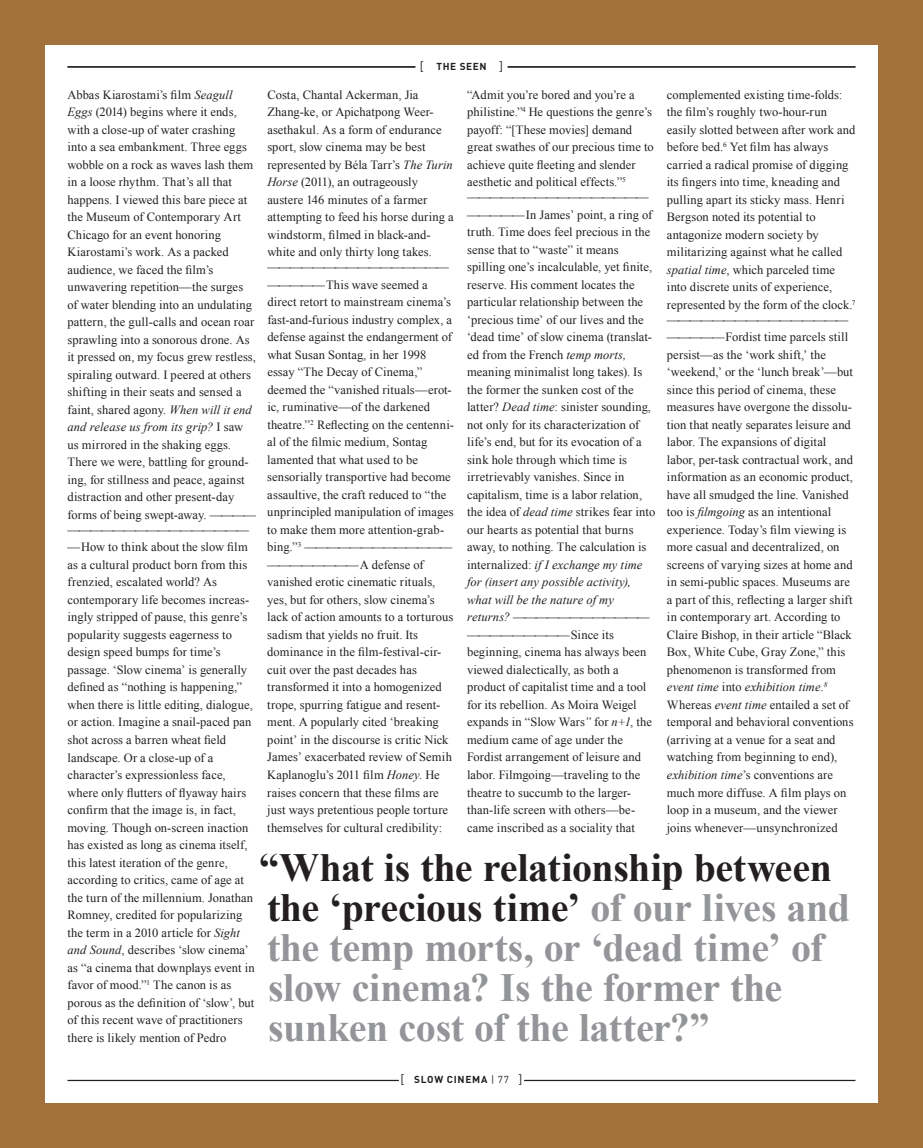
<style>
.page{position:relative;width:923px;height:1148px;background:#fff}
.page>*{position:absolute;margin:0;border:0;box-sizing:border-box;transform-origin:0 0}
.t1{font:700 40px/40px "Times New Roman";letter-spacing:-.01em;color:#939598}
.t2{font:12.5px/17.5px "Times New Roman";letter-spacing:.005em;color:#231f20}
.t3{font:12.5px "DIN Pro";color:#231f20}
.t4{font:700 10px "DIN Pro";letter-spacing:.07em;color:#231f20}
.s1{font-weight:400;font-size:12.5px}
.s2{font-style:italic}
.s3{color:#231f20}
.s4{font-weight:400}
</style>
<div class="page">
<div style="left:0;top:0;width:922px;height:1148px;background:#a3713c"></div>
<div style="left:45px;top:45px;width:833px;height:1057px;background:#fff"></div>
<hr style="left:68px;top:1079px;width:331px;height:2px;background:#231f20">
<hr style="left:524px;top:1079px;width:331px;height:2px;background:#231f20">
<hr style="left:507px;top:66px;width:348px;height:2px;background:#231f20">
<hr style="left:68px;top:66px;width:347px;height:2px;background:#231f20">
<p class="t3" style="left:420px;top:58px;width:5px">[</p>
<p class="t4" style="left:436px;top:60px;width:68px">THE SEEN <span class="s1">]</span></p>
<p class="t2" style="left:68px;top:86px;width:190px">Abbas Kiarostami’s film <span class="s2">Seagull Eggs</span> (2014) begins where it ends, with a close-up of water crashing into a sea embankment. Three eggs wobble on a rock as waves lash them in a loose rhythm. That’s all that happens. I viewed this bare piece at the Museum of Contemporary Art Chicago for an event honoring Kiarostami’s work. As a packed audience, we faced the film’s unwavering repetition—the surges of water blending into an undulating pattern, the gull-calls and ocean roar sprawling into a sonorous drone. As it pressed on, my focus grew restless, spiraling outward. I peered at others shifting in their seats and sensed a faint, shared agony. <span class="s2">When will it end and release us from its grip?</span> I saw us mirrored in the shaking eggs.<br>There we were, battling for ground&shy;ing, for stillness and peace, against distraction and other present-day forms of being swept-away. ————</p>
<p class="t2" style="left:68px;top:521px;width:183px">————————————————</p>
<p class="t2" style="left:68px;top:538px;width:189px">— How to think about the slow film as a cultural product born from this frenzied, escalated world? As contemporary life becomes increas&shy;ingly stripped of pause, this genre’s popularity suggests eagerness to design speed bumps for time’s passage. ‘Slow cinema’ is generally defined as “nothing is happening,” when there is little editing, dialogue, or action. Imagine a snail-paced pan shot across a barren wheat field landscape. Or a close-up of a character’s expressionless face, where only flutters of flyaway hairs confirm that the image is, in fact, moving. Though on-screen inaction has existed as long as cinema itself, this latest iteration of the genre, according to critics, came of age at the turn of the millennium. Jonathan Romney, credited for popularizing the term in a 2010 article for <span class="s2">Sight and Sound</span>, describes ‘slow cinema’ as “a cinema that downplays event in favor of mood.”<sup>1</sup> The canon is as porous as the definition of ‘slow’, but of this recent wave of practitioners there is likely mention of Pedro</p>
<p class="t2" style="left:267px;top:86px;width:188px">Costa, Chantal Ackerman, Jia<br>Zhang-ke, or Apichatpong Weer&shy;asethakul. As a form of endurance sport, slow cinema may be best represented by Béla Tarr’s <span class="s2">The Turin<br>Horse</span> (2011), an outrageously austere 146 minutes of a farmer attempting to feed his horse during a windstorm, filmed in black-and&shy;white and only thirty long takes.</p>
<p class="t2" style="left:267px;top:258px;width:188px">———————————————— ————— This wave seemed a direct retort to mainstream cinema’s fast-and-furious industry complex, a defense against the endangerment of what Susan Sontag, in her 1998 essay “The Decay of Cinema,” deemed the “vanished rituals—erot&shy;ic, ruminative—of the darkened theatre.”<sup>2</sup> Reflecting on the centenni&shy;al of the filmic medium, Sontag lamented that what used to be sensorially transportive had become assaultive, the craft reduced to “the unprincipled manipulation of images to make them more attention-grab&shy;bing.”<sup>3</sup> ————————————— ————————A defense of vanished erotic cinematic rituals, yes, but for others, slow cinema’s lack of action amounts to a torturous sadism that yields no fruit. Its dominance in the film-festival-cir&shy;cuit over the past decades has transformed it into a homogenized trope, spurring fatigue and resent&shy;ment. A popularly cited ‘breaking point’ in the discourse is critic Nick James’ exacerbated review of Semih Kaplanoglu’s 2011 film <span class="s2">Honey</span>. He raises concern that these films are just ways pretentious people torture themselves for cultural credibility:</p>
<p class="t2" style="left:467px;top:86px;width:188px">“Admit you’re bored and you’re a philistine.”<sup>4</sup> He questions the genre’s payoff: “[These movies] demand great swathes of our precious time to achieve quite fleeting and slender aesthetic and political effects.”<sup>5</sup></p>
<p class="t2" style="left:467px;top:188px;width:190px">———————————————— ————— In James’ point, a ring of truth. Time does feel precious in the sense that to “waste” it means spilling one’s incalculable, yet finite, reserve. His comment locates the particular relationship between the ‘precious time’ of our lives and the ‘dead time’ of slow cinema (translat&shy;ed from the French <span class="s2">temp morts, </span>meaning minimalist long takes). Is the former the sunken cost of the latter? <span class="s2">Dead time</span>: sinister sounding, not only for its characterization of life’s end, but for its evocation of a sink hole through which time is irretrievably vanishes. Since in capitalism, time is a labor relation, the idea of <span class="s2">dead time</span> strikes fear into our hearts as potential that burns away, to nothing. The calculation is internalized: <span class="s2">if I exchange my time for (insert any possible activity), what will be the nature of my returns?</span> ———————————— ————————— Since its beginning, cinema has always been viewed dialectically, as both a product of capitalist time and a tool for its rebellion. As Moira Weigel expands in “Slow Wars<span class="s2">”</span> for <span class="s2">n+1</span>, the medium came of age under the Fordist arrangement of leisure and labor. Filmgoing—traveling to the theatre to succumb to the larger&shy;than-life screen with others—be&shy;came inscribed as a sociality that</p>
<p class="t2" style="left:667px;top:86px;width:190px">complemented existing time-folds: the film’s roughly two-hour-run easily slotted between after work and before bed.<sup>6</sup> Yet film has always carried a radical promise of digging its fingers into time, kneading and pulling apart its sticky mass. Henri Bergson noted its potential to antagonize modern society by militarizing against what he called <span class="s2">spatial time</span>, which parceled time into discrete units of experience, represented by the form of the clock.<sup>7</sup></p>
<p class="t2" style="left:667px;top:311px;width:188px">———————————————— ————— Fordist time parcels still persist—as the ‘work shift,’ the ‘weekend,’ or the ‘lunch break’—but since this period of cinema, these measures have overgone the dissolu&shy;tion that neatly separates leisure and labor. The expansions of digital labor, per-task contractual work, and information as an economic product, have all smudged the line. Vanished too is <span class="s2">filmgoing</span> as an intentional experience. Today’s film viewing is more casual and decentralized, on screens of varying sizes at home and in semi-public spaces. Museums are a part of this, reflecting a larger shift in contemporary art. According to Claire Bishop, in their article “Black Box, White Cube, Gray Zone,” this phenomenon is transformed from <span class="s2">event time</span> into <span class="s2">exhibition time</span>.<sup>8<br></sup>Whereas <span class="s2">event time</span> entailed a set of temporal and behavioral conventions (arriving at a venue for a seat and watching from beginning to end), <span class="s2">exhibition time</span>’s conventions are much more diffuse. A film plays on loop in a museum, and the viewer joins whenever—unsynchronized</p>
<h1 class="t1" style="left:259px;top:847px;width:592px"><span class="s3">“What is the relationship between the ‘precious time’</span> of our lives and the temp morts, or ‘dead time’ of slow cinema? Is the former the sunken cost of the latter?”</h1>
<p class="t4" style="left:400px;top:1072px;width:123px"><span class="s1">[</span> SLOW CINEMA <span class="s4">| 77</span> <span class="s1">]</span></p>
</div>
